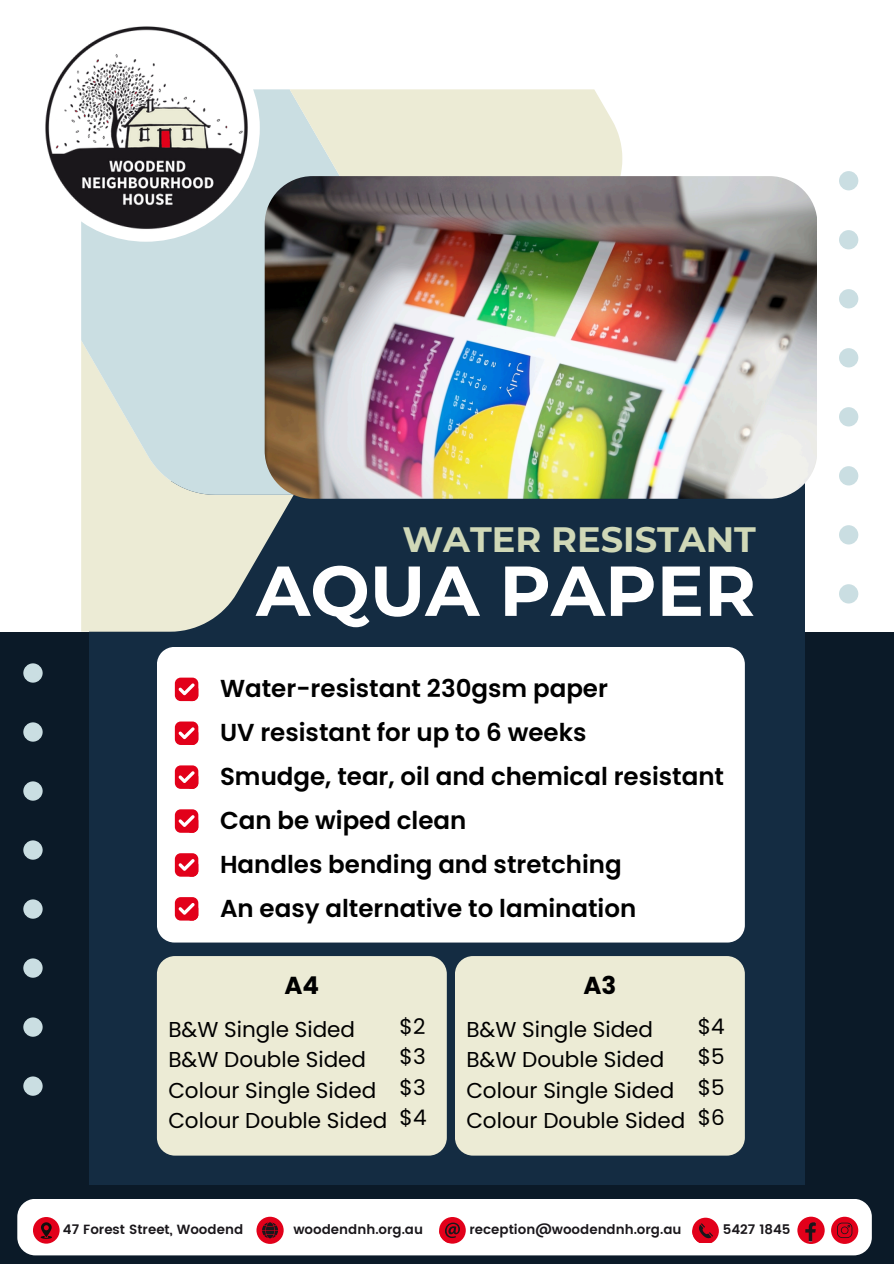
<style>
.page{position:relative;width:894px;height:1264px;background:#fff}
.page>*{position:absolute;margin:0;border:0;box-sizing:border-box;transform-origin:0 0}
.t1{font:700 70.5px "Montserrat";color:#fff}
.t2{font:700 35.1px "Montserrat";color:#d0d8b7}
.t3{font:600 24.45px/43.8px "Poppins";color:#000}
.t4{font:700 24.45px "Poppins";color:#000}
.t5{font:21.45px/30.3px "Poppins";color:#000}
.t6{font:600 13.35px "Poppins";color:#1a171b}
</style>
<div class="page">
<div style="left:0;top:0;width:893px;height:1263px;background:#0b1a28"></div>
<div style="left:0;top:0;width:893px;height:631px;background:#fff"></div>
<div style="left:89px;top:481px;width:715px;height:704px;background:#142c42"></div>
<svg style="left:81px;top:495px;width:212px;height:136px;fill:#ecebd5"></svg>
<svg style="left:81px;top:89px;width:208px;height:406px;background:#cfe0df"></svg>
<svg style="left:289px;top:89px;width:333px;height:406px;background:#e9ead7"></svg>
<img style="left:264px;top:176px;width:552px;height:323px;border-radius:48px">
<div style="left:157px;top:647px;width:587px;height:295px;background:#fff"></div>
<div style="left:175px;top:677px;width:23px;height:24px;background:#e2001a;border-radius:6px"></div>
<svg style="left:178px;top:683px;width:20px;height:18px"></svg>
<div style="left:175px;top:721px;width:23px;height:24px;background:#e2001a;border-radius:6px"></div>
<svg style="left:178px;top:727px;width:20px;height:18px"></svg>
<div style="left:175px;top:765px;width:23px;height:23px;background:#e2001a;border-radius:6px"></div>
<svg style="left:178px;top:771px;width:20px;height:17px"></svg>
<div style="left:175px;top:809px;width:23px;height:23px;background:#e2001a;border-radius:6px"></div>
<svg style="left:178px;top:815px;width:20px;height:17px"></svg>
<div style="left:175px;top:853px;width:23px;height:23px;background:#e2001a;border-radius:6px"></div>
<svg style="left:178px;top:859px;width:20px;height:17px"></svg>
<div style="left:175px;top:897px;width:23px;height:23px;background:#e2001a;border-radius:6px"></div>
<svg style="left:178px;top:903px;width:20px;height:17px"></svg>
<div style="left:157px;top:956px;width:289px;height:199px;background:#ecebd5;border-radius:18px"></div>
<div style="left:455px;top:956px;width:289px;height:199px;background:#ecebd5;border-radius:18px"></div>
<img style="left:45px;top:26px;width:229px;height:228px">
<div style="left:17px;top:1198px;width:854px;height:57px;background:#fff;border-radius:18px"></div>
<div style="left:33px;top:1216px;width:27px;height:27px;background:#e2001a;border-radius:50%"></div>
<svg style="left:41px;top:1222px;width:11px;height:16px"></svg>
<div style="left:256px;top:1216px;width:27px;height:27px;background:#e2001a;border-radius:50%"></div>
<svg style="left:262px;top:1222px;width:16px;height:16px"></svg>
<svg style="left:797px;top:1216px;width:27px;height:27px"></svg>
<svg style="left:831px;top:1216px;width:27px;height:27px"></svg>
<svg style="left:439px;top:1216px;width:26px;height:27px"></svg>
<svg style="left:439px;top:1222px;width:21px;height:20px"></svg>
<svg style="left:692px;top:1217px;width:26px;height:25px"></svg>
<svg style="left:23px;top:663px;width:19px;height:432px"></svg>
<svg style="left:839px;top:171px;width:18px;height:432px"></svg>
<p class="t2" style="left:402px;top:518px;width:355px">WATER RESISTANT</p>
<p class="t1" style="left:256px;top:547px;width:501px">AQUA PAPER</p>
<h2 class="t3" style="left:220px;top:667px;width:505px">Water-resistant 230gsm paper<br>UV resistant for up to 6 weeks<br>Smudge, tear, oil and chemical resistant<br>Can be wiped clean<br>Handles bending and stretching<br>An easy alternative to lamination</h2>
<h1 class="t4" style="left:284px;top:968px;width:36px">A4</h1>
<p class="t5" style="left:168px;top:1014px;width:209px">B&amp;W Single Sided<br>B&amp;W Double Sided<br>Colour Single Sided</p>
<p class="t5" style="left:168px;top:1105px;width:220px">Colour Double Sided</p>
<p class="t5" style="left:399px;top:1011px;width:28px;text-align:justify">$2 $3 $3</p>
<p class="t5" style="left:399px;top:1102px;width:28px">$4</p>
<p class="t4" style="left:583px;top:968px;width:34px">A3</p>
<p class="t5" style="left:466px;top:1014px;width:209px">B&amp;W Single Sided<br>B&amp;W Double Sided<br>Colour Single Sided</p>
<p class="t5" style="left:466px;top:1105px;width:220px">Colour Double Sided</p>
<p class="t5" style="left:697px;top:1011px;width:28px;text-align:justify">$4 $5 $5</p>
<h5 class="t5" style="left:697px;top:1102px;width:29px">$6</h5>
<p class="t6" style="left:63px;top:1221px;width:182px">47 Forest Street, Woodend</p>
<p class="t6" style="left:293px;top:1221px;width:131px">woodendnh.org.au</p>
<p class="t6" style="left:469px;top:1221px;width:213px">reception@woodendnh.org.au</p>
<h5 class="t6" style="left:722px;top:1221px;width:69px">5427 1845</h5>
</div>
